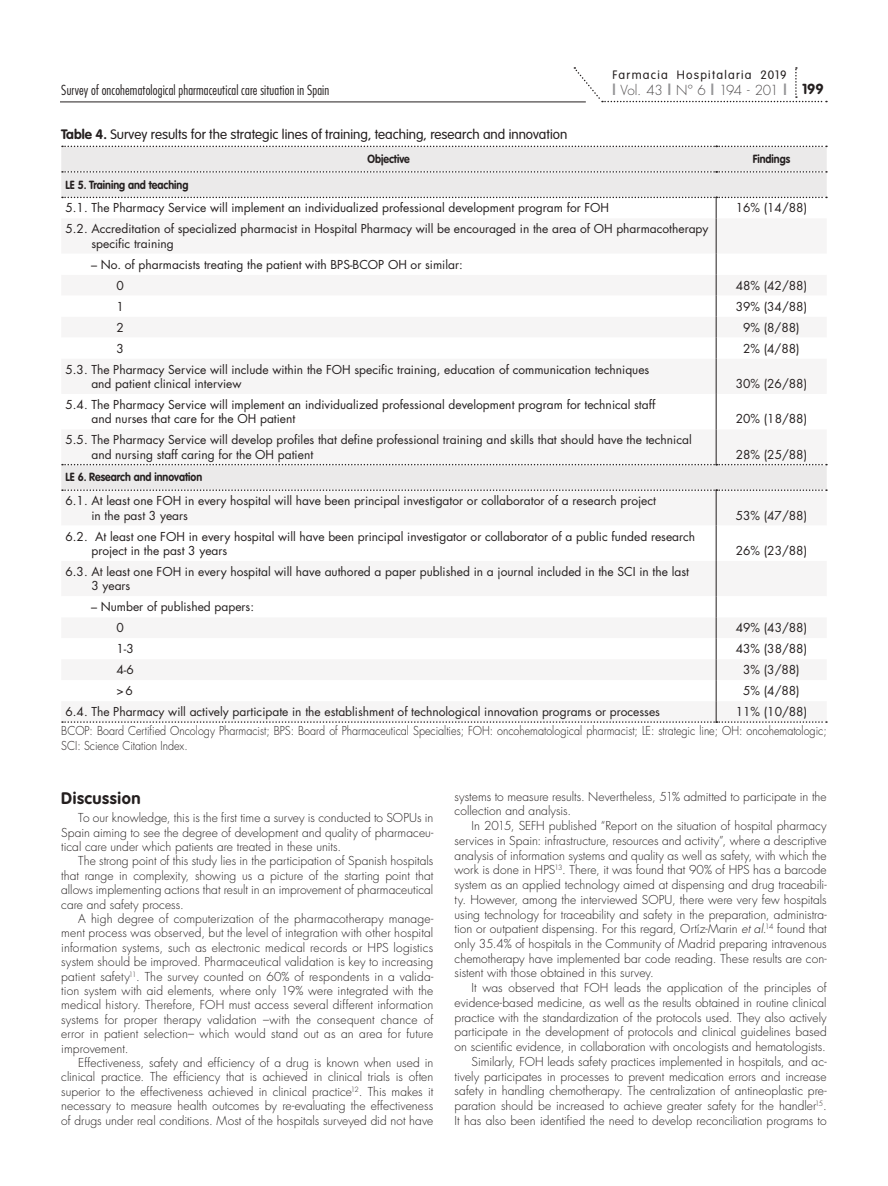
<style>
.page{position:relative;width:888px;height:1186px;background:#fff}
.page>*{position:absolute;margin:0;border:0;box-sizing:border-box;transform-origin:0 0}
.t1{font:700 16.5px "VAG Rounded Std";letter-spacing:.03em;color:#241f1f}
.t2{font:700 14.4px "VAG Rounded Std";color:#241f1f}
.t3{font:300 13.5px "VAG Rounded Std";color:#241f1f}
.t4{font:300 condensed 13.5px "Futura Std";letter-spacing:.01em;color:#241f1f}
.t5{font:300 13.5px "Futura Std";letter-spacing:-.035em;color:#4e4b4c}
.t6{font:300 12px/14.7px "Futura Std";color:#241f1f;text-align:justify}
.t7{font:12px/14.4px "Futura Std";color:#241f1f}
.t8{font:300 12px/15px "Futura Std";color:#241f1f;scale:.9 1}
.t9{font:300 12px "VAG Rounded Std";letter-spacing:.105em;color:#241f1f}
.t10{font:700 11.7px "VAG Rounded Std";color:#241f1f;scale:.9 1}
.s1{font-weight:800;color:#969698}
.s2{font-weight:700}
.s3{font-style:italic}
</style>
<div class="page">
<svg style="left:574px;top:67px;width:253px;height:35px"></svg>
<hr style="left:60px;top:102px;width:526px;height:1px;background:#241f1f">
<div style="left:61px;top:146px;width:766px;height:52px;background:#ebeaea"></div>
<svg style="left:61px;top:254px;width:766px;height:342px;fill:#f6f5f5"></svg>
<svg style="left:62px;top:146px;width:765px;height:1px"></svg>
<hr style="left:716px;top:218px;width:1px;height:36px;background:#241f1f">
<svg style="left:716px;top:254px;width:1px;height:104px"></svg>
<hr style="left:716px;top:358px;width:1px;height:36px;background:#241f1f">
<hr style="left:716px;top:394px;width:1px;height:35px;background:#241f1f">
<hr style="left:716px;top:429px;width:1px;height:35px;background:#241f1f">
<svg style="left:62px;top:171px;width:765px;height:2px"></svg>
<svg style="left:62px;top:197px;width:765px;height:21px"></svg>
<hr style="left:716px;top:491px;width:1px;height:34px;background:#241f1f">
<hr style="left:716px;top:525px;width:1px;height:36px;background:#241f1f">
<hr style="left:716px;top:561px;width:1px;height:35px;background:#241f1f">
<svg style="left:62px;top:464px;width:765px;height:1px"></svg>
<svg style="left:62px;top:489px;width:765px;height:2px"></svg>
<svg style="left:62px;top:596px;width:765px;height:127px"></svg>
<p class="t9" style="left:612px;top:68px;width:176px">Farmacia Hospitalaria 2019</p>
<p class="t4" style="left:61px;top:82px;width:270px">Survey of oncohematological pharmaceutical care situation in Spain</p>
<p class="t5" style="left:612px;top:82px;width:176px"><span class="s1">l</span> Vol. 43 <span class="s1">l</span> Nº 6 <span class="s1">l</span> 194 - 201 <span class="s1">l</span></p>
<p class="t2" style="left:802px;top:81px;width:23px">199</p>
<p class="t3" style="left:61px;top:126px;width:507px"><span class="s2">Table 4.</span> Survey results for the strategic lines of training, teaching, research and innovation</p>
<p class="t10" style="left:367px;top:152px;width:49px">Objective</p>
<p class="t10" style="left:753px;top:152px;width:43px">Findings</p>
<p class="t10" style="left:66px;top:178px;width:138px">LE 5. Training and teaching</p>
<p class="t7" style="left:66px;top:201px;width:545px">5.1. The Pharmacy Service will implement an individualized professional development program for FOH</p>
<p class="t7" style="left:736px;top:201px;width:73px">16% (14/88)</p>
<p class="t7" style="left:91px;top:222px;width:619px;text-indent:-26px">5.2. Accreditation of specialized pharmacist in Hospital Pharmacy will be encouraged in the area of OH pharmacotherapy specific training</p>
<p class="t7" style="left:117px;top:254px;width:348px;line-height:21px;text-indent:-26px">– No. of pharmacists treating the patient with BPS-BCOP OH or similar:<br>0</p>
<p class="t7" style="left:736px;top:278px;width:73px">48% (42/88)</p>
<p class="t7" style="left:117px;top:299px;width:9px">1</p>
<p class="t7" style="left:736px;top:299px;width:73px">39% (34/88)</p>
<p class="t7" style="left:117px;top:320px;width:9px">2</p>
<p class="t7" style="left:743px;top:320px;width:58px">9% (8/88)</p>
<p class="t7" style="left:117px;top:341px;width:9px">3</p>
<p class="t7" style="left:743px;top:341px;width:58px">2% (4/88)</p>
<p class="t7" style="left:91px;top:362px;width:559px;text-indent:-26px">5.3. The Pharmacy Service will include within the FOH specific training, education of communication techniques and patient clinical interview</p>
<p class="t7" style="left:736px;top:376px;width:73px">30% (26/88)</p>
<p class="t7" style="left:91px;top:397px;width:565px;text-indent:-26px">5.4. The Pharmacy Service will implement an individualized professional development program for technical staff and nurses that care for the OH patient</p>
<p class="t7" style="left:91px;top:433px;width:602px;text-indent:-26px">5.5. The Pharmacy Service will develop profiles that define professional training and skills that should have the technical and nursing staff caring for the OH patient</p>
<p class="t10" style="left:66px;top:470px;width:153px">LE 6. Research and innovation</p>
<p class="t7" style="left:91px;top:494px;width:566px;text-indent:-26px">6.1. At least one FOH in every hospital will have been principal investigator or collaborator of a research project in the past 3 years</p>
<p class="t7" style="left:91px;top:529px;width:605px;text-indent:-26px">6.2. At least one FOH in every hospital will have been principal investigator or collaborator of a public funded research project in the past 3 years</p>
<p class="t7" style="left:91px;top:564px;width:599px;text-indent:-26px">6.3. At least one FOH in every hospital will have authored a paper published in a journal included in the SCI in the last<br>3 years</p>
<p class="t7" style="left:117px;top:596px;width:139px;line-height:21px;text-indent:-26px">– Number of published papers:<br>0</p>
<p class="t7" style="left:736px;top:412px;width:73px">20% (18/88)</p>
<p class="t7" style="left:736px;top:447px;width:73px">28% (25/88)</p>
<p class="t7" style="left:736px;top:508px;width:73px">53% (47/88)</p>
<p class="t7" style="left:736px;top:543px;width:73px">26% (23/88)</p>
<p class="t7" style="left:736px;top:621px;width:73px">49% (43/88)</p>
<p class="t7" style="left:117px;top:641px;width:19px">1-3</p>
<p class="t7" style="left:736px;top:641px;width:73px">43% (38/88)</p>
<p class="t7" style="left:117px;top:662px;width:19px">4-6</p>
<p class="t7" style="left:743px;top:662px;width:58px">3% (3/88)</p>
<p class="t7" style="left:117px;top:683px;width:18px">&gt;6</p>
<p class="t7" style="left:743px;top:683px;width:58px">5% (4/88)</p>
<p class="t7" style="left:66px;top:704px;width:596px">6.4. The Pharmacy will actively participate in the establishment of technological innovation programs or processes</p>
<p class="t7" style="left:736px;top:704px;width:73px">11% (10/88)</p>
<p class="t8" style="left:61px;top:723px;width:852px">BCOP: Board Certified Oncology Pharmacist; BPS: Board of Pharmaceutical Specialties; FOH: oncohematological pharmacist; LE: strategic line; OH: oncohematologic;<br>SCI: Science Citation Index.</p>
<h1 class="t1" style="left:61px;top:788px;width:81px">Discussion</h1>
<p class="t6" style="left:61px;top:811px;width:374px;text-indent:17px">To our knowledge, this is the first time a survey is conducted to SOPUs in Spain aiming to see the degree of development and quality of pharmaceu&shy;tical care under which patients are treated in these units.</p>
<p class="t6" style="left:61px;top:854px;width:374px;text-indent:17px">The strong point of this study lies in the participation of Spanish hospitals that range in complexity, showing us a picture of the starting point that allows implementing actions that result in an improvement of pharmaceutical care and safety process.</p>
<p class="t6" style="left:61px;top:911px;width:374px;text-indent:17px">A high degree of computerization of the pharmacotherapy manage&shy;ment process was observed, but the level of integration with other hospital information systems, such as electronic medical records or HPS logistics system should be improved. Pharmaceutical validation is key to increasing patient safety<sup>11</sup>. The survey counted on 60% of respondents in a valida&shy;tion system with aid elements, where only 19% were integrated with the medical history. Therefore, FOH must access several different information systems for proper therapy validation –with the consequent chance of error in patient selection– which would stand out as an area for future improvement.</p>
<p class="t6" style="left:61px;top:1055px;width:374px;text-indent:17px">Effectiveness, safety and efficiency of a drug is known when used in clinical practice. The efficiency that is achieved in clinical trials is often superior to the effectiveness achieved in clinical practice<sup>12</sup>. This makes it necessary to measure health outcomes by re-evaluating the effectiveness of drugs under real conditions. Most of the hospitals surveyed did not have</p>
<p class="t6" style="left:455px;top:789px;width:374px">systems to measure results. Nevertheless, 51% admitted to participate in the collection and analysis.</p>
<p class="t6" style="left:455px;top:818px;width:374px;text-indent:17px">In 2015, SEFH published “Report on the situation of hospital pharmacy services in Spain: infrastructure, resources and activity”, where a descriptive analysis of information systems and quality as well as safety, with which the work is done in HPS<sup>13</sup>. There, it was found that 90% of HPS has a barcode system as an applied technology aimed at dispensing and drug traceabili&shy;ty. However, among the interviewed SOPU, there were very few hospitals using technology for traceability and safety in the preparation, administra&shy;tion or outpatient dispensing. For this regard, Ortíz-Marin <span class="s3">et al.</span><sup>14</sup> found that only 35.4% of hospitals in the Community of Madrid preparing intravenous chemotherapy have implemented bar code reading. These results are con&shy;sistent with those obtained in this survey.</p>
<p class="t6" style="left:455px;top:980px;width:374px;text-align:right">It was observed that FOH leads the application of the principles of evidence-based medicine, as well as the results obtained in routine clinical practice with the standardization of the protocols used. They also actively participate in the development of protocols and clinical guidelines based on scientific evidence, in collaboration with oncologists and hematologists.<br>Similarly, FOH leads safety practices implemented in hospitals, and ac&shy;tively participates in processes to prevent medication errors and increase safety in handling chemotherapy. The centralization of antineoplastic pre&shy;paration should be increased to achieve greater safety for the handler<sup>15</sup>.<br>It has also been identified the need to develop reconciliation programs to</p>
</div>
